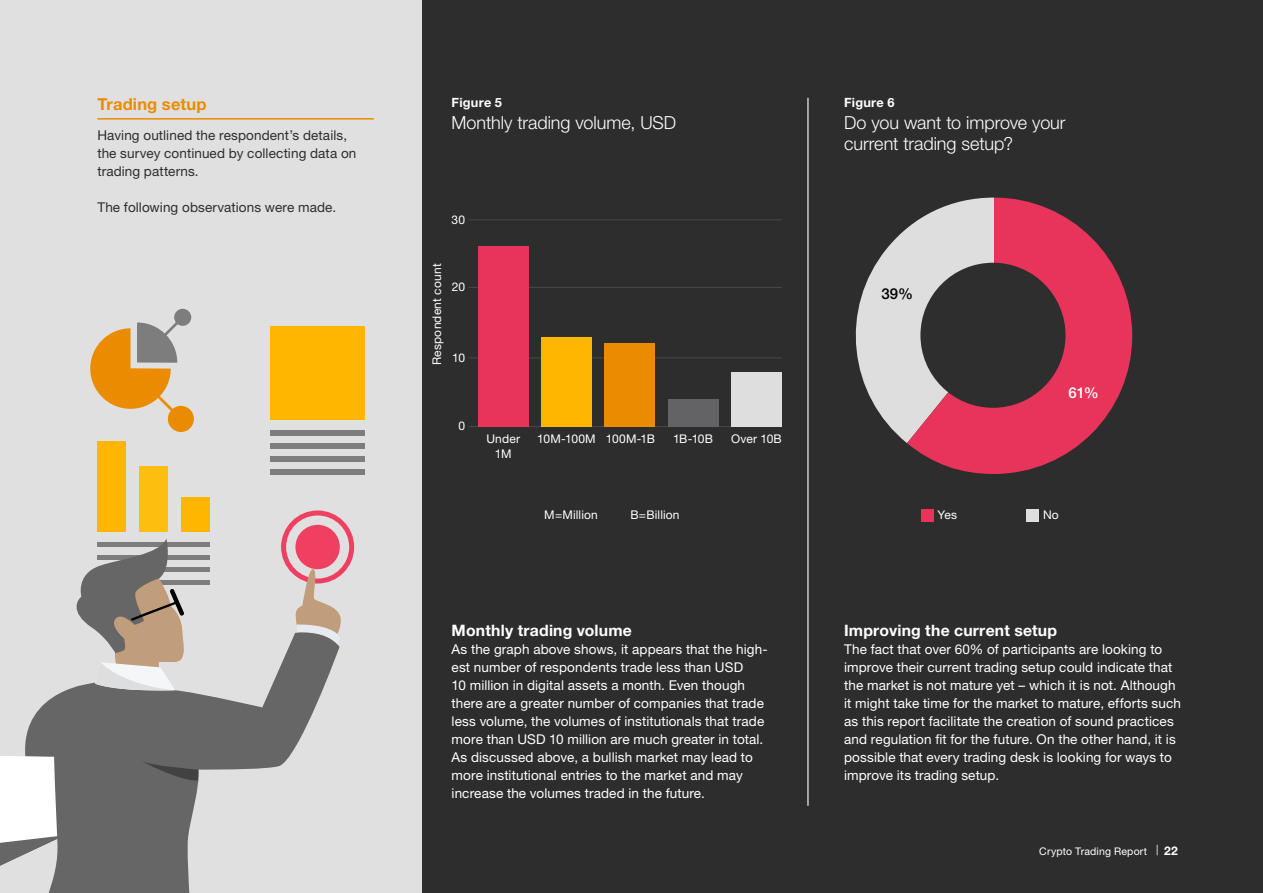
<style>
.page{position:relative;width:1263px;height:893px;background:#2d2d2d}
.page>*{position:absolute;margin:0;border:0;box-sizing:border-box;transform-origin:0 0}
.t1{font:300 18px/21.6px "Helvetica Neue LT Std";letter-spacing:-.005em;color:#fff}
.t2{font:700 16.5px "Helvetica Neue LT Std";letter-spacing:.01em;color:#eb8c00}
.t3{font:700 15.75px "Helvetica Neue LT Std";letter-spacing:.015em;color:#fff}
.t4{font:500 15px "Helvetica Neue LT Std";color:#fff}
.t5{font:500 15px "Helvetica Neue LT Std";color:#000}
.t6{font:13.5px/18px "Helvetica Neue LT Std";letter-spacing:.01em;color:#fff}
.t7{font:13.5px/18px "Helvetica Neue LT Std";letter-spacing:.01em;color:#2d2d2d}
.t8{font:700 12.75px "Helvetica Neue LT Std";letter-spacing:.02em;color:#fff}
.t9{font:12px/15px "Helvetica Neue LT Std";letter-spacing:.015em;color:#fff;text-align:center}
.t10{font:10.5px "Helvetica Neue LT Std";letter-spacing:.015em;color:#fff}
.s1{font-weight:700;font-size:12px}
</style>
<div class="page">
<div style="left:0;top:0;width:422px;height:893px;background:#e0e0e0"></div>
<div style="left:921px;top:509px;width:12px;height:12px;background:#e8345a"></div>
<div style="left:1027px;top:509px;width:12px;height:12px;background:#dedede"></div>
<hr style="left:807px;top:98px;width:1px;height:708px;background:#fff">
<hr style="left:97px;top:118px;width:277px;height:2px;background:#eb8c00">
<svg style="left:855px;top:228px;width:52px;height:215px"></svg>
<svg style="left:907px;top:198px;width:225px;height:276px;fill:#e8345a"></svg>
<div style="left:920px;top:263px;width:145px;height:145px;background:#2e2e2e;border-radius:50%"></div>
<hr style="left:469px;top:219px;width:313px;height:1px;background:#464646">
<hr style="left:469px;top:287px;width:313px;height:1px;background:#464646">
<hr style="left:469px;top:357px;width:313px;height:1px;background:#464646">
<hr style="left:469px;top:426px;width:313px;height:1px;background:#464646">
<div style="left:478px;top:247px;width:51px;height:180px;background:#e8345a"></div>
<div style="left:604px;top:343px;width:51px;height:84px;background:#eb8c00"></div>
<div style="left:541px;top:337px;width:51px;height:90px;background:#ffb600"></div>
<div style="left:668px;top:400px;width:50px;height:27px;background:#636366"></div>
<div style="left:731px;top:372px;width:51px;height:55px;background:#dedede"></div>
<div style="left:97px;top:441px;width:29px;height:91px;background:#ffb600"></div>
<div style="left:97px;top:542px;width:113px;height:5px;background:#7d7d7d"></div>
<div style="left:97px;top:555px;width:113px;height:5px;background:#7d7d7d"></div>
<div style="left:97px;top:567px;width:113px;height:5px;background:#7d7d7d"></div>
<div style="left:97px;top:580px;width:113px;height:5px;background:#7d7d7d"></div>
<div style="left:139px;top:466px;width:29px;height:66px;background:#febe10"></div>
<div style="left:181px;top:497px;width:29px;height:35px;background:#ffb600"></div>
<div style="left:271px;top:326px;width:94px;height:93px;background:#ffb600"></div>
<div style="left:271px;top:430px;width:94px;height:5px;background:#7d7d7d"></div>
<div style="left:271px;top:443px;width:94px;height:5px;background:#7d7d7d"></div>
<div style="left:271px;top:456px;width:94px;height:5px;background:#7d7d7d"></div>
<div style="left:271px;top:469px;width:94px;height:5px;background:#7d7d7d"></div>
<svg style="left:90px;top:320px;width:92px;height:100px"></svg>
<div style="left:174px;top:309px;width:17px;height:17px;background:#7d7d7d;border-radius:50%"></div>
<div style="left:168px;top:406px;width:26px;height:26px;background:#eb8c00;border-radius:50%"></div>
<svg style="left:0;top:756px;width:21px;height:110px;background:#e2e2e2"></svg>
<svg style="left:281px;top:510px;width:73px;height:129px"></svg>
<svg style="left:21px;top:632px;width:318px;height:261px;fill:#666"></svg>
<svg style="left:69px;top:539px;width:117px;height:152px"></svg>
<svg style="left:141px;top:761px;width:57px;height:19px"></svg>
<p class="t2" style="left:97px;top:93px;width:111px">Trading setup</p>
<p class="t7" style="left:97px;top:126px;width:261px">Having outlined the respondent’s details, the survey continued by collecting data on trading patterns.</p>
<p class="t7" style="left:97px;top:198px;width:240px">The following observations were made.</p>
<p class="t8" style="left:452px;top:94px;width:52px">Figure 5</p>
<h1 class="t1" style="left:452px;top:111px;width:226px">Monthly trading volume, USD</h1>
<p class="t8" style="left:844px;top:94px;width:52px">Figure 6</p>
<h1 class="t1" style="left:844px;top:111px;width:223px">Do you want to improve your current trading setup?</h1>
<p class="t9" style="left:451px;top:212px;width:15px">30</p>
<p class="t9" style="left:429px;top:365px;width:103px;rotate:-90deg">Respondent count</p>
<p class="t9" style="left:452px;top:279px;width:15px">20</p>
<p class="t9" style="left:452px;top:350px;width:14px">10</p>
<p class="t9" style="left:458px;top:418px;width:8px">0</p>
<p class="t5" style="left:881px;top:284px;width:33px">39%</p>
<p class="t9" style="left:486px;top:431px;width:35px">Under<br>1M</p>
<p class="t9" style="left:537px;top:431px;width:119px">10M-100M 100M-1B</p>
<p class="t9" style="left:673px;top:431px;width:41px">1B-10B</p>
<p class="t9" style="left:731px;top:431px;width:52px">Over 10B</p>
<p class="t4" style="left:1068px;top:383px;width:32px">61%</p>
<p class="t9" style="left:544px;top:507px;width:55px">M=Million</p>
<p class="t9" style="left:630px;top:507px;width:51px">B=Billion</p>
<p class="t9" style="left:937px;top:507px;width:21px">Yes</p>
<p class="t9" style="left:1043px;top:507px;width:17px">No</p>
<p class="t3" style="left:452px;top:621px;width:182px">Monthly trading volume</p>
<p class="t6" style="left:452px;top:640px;width:318px">As the graph above shows, it appears that the high&shy;est number of respondents trade less than USD<br>10 million in digital assets a month. Even though there are a greater number of companies that trade less volume, the volumes of institutionals that trade more than USD 10 million are much greater in total.<br>As discussed above, a bullish market may lead to more institutional entries to the market and may increase the volumes traded in the future.</p>
<p class="t3" style="left:844px;top:621px;width:215px">Improving the current setup</p>
<p class="t6" style="left:844px;top:640px;width:338px">The fact that over 60% of participants are looking to improve their current trading setup could indicate that the market is not mature yet – which it is not. Although it might take time for the market to mature, efforts such as this report facilitate the creation of sound practices and regulation fit for the future. On the other hand, it is possible that every trading desk is looking for ways to improve its trading setup.</p>
<p class="t10" style="left:1039px;top:845px;width:140px">Crypto Trading Report | <span class="s1">22</span></p>
</div>
